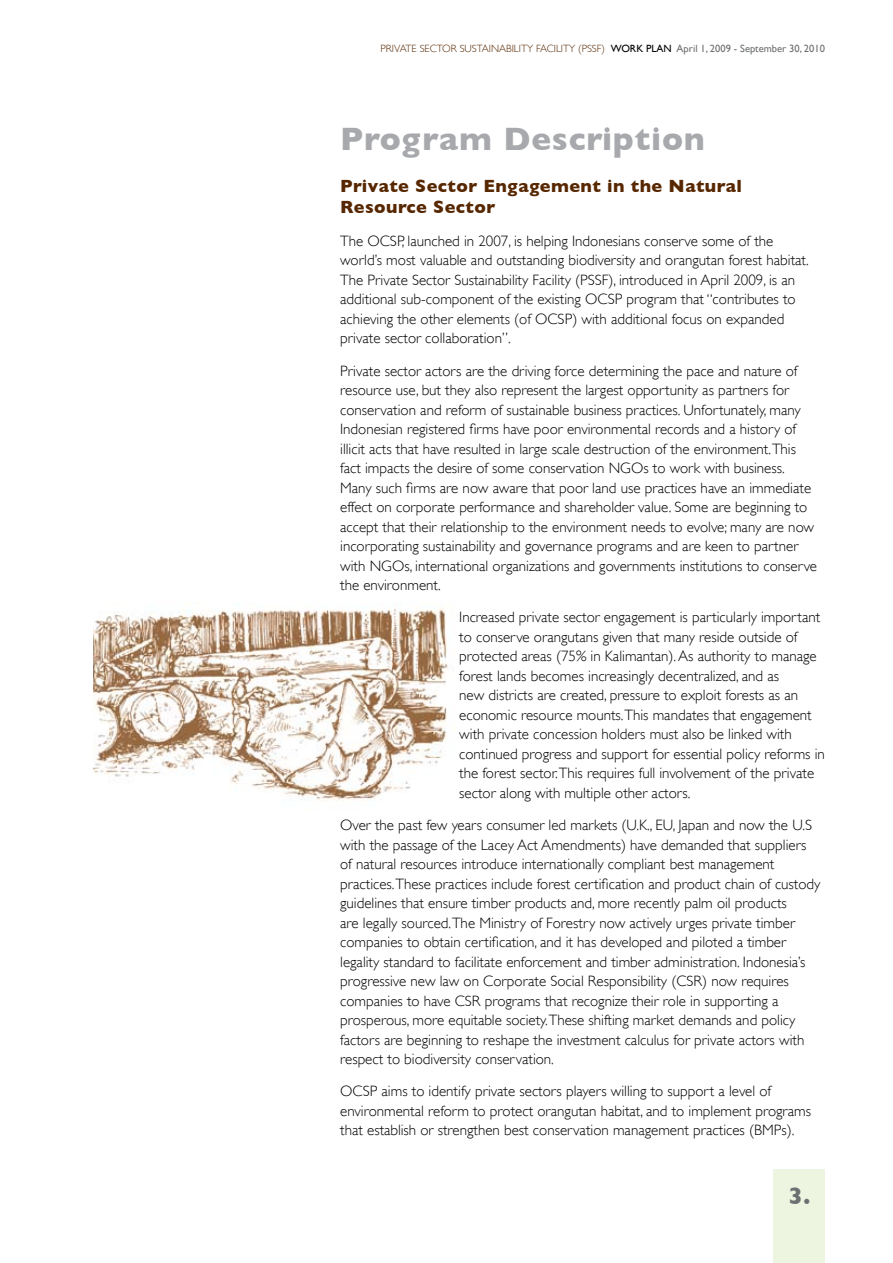
<style>
.page{position:relative;width:893px;height:1263px;background:#fff}
.page>*{position:absolute;margin:0;border:0;box-sizing:border-box;transform-origin:0 0}
.t1{font:700 33px "Gill Sans";letter-spacing:.025em;color:#a7a9ac}
.t2{font:700 24px "Gill Sans";color:#6d6f71}
.t3{font:700 18px/21px "Gill Sans";letter-spacing:.025em;color:#572700}
.t4{font:300 15px/19.5px "Gill Sans";color:#000}
.t5{font:300 10.5px "Gill Sans";color:#572700}
.s1{font-weight:400;color:#000}
.s2{font-weight:400;color:#6d6f71}
</style>
<div class="page">
<img style="left:94px;top:602px;width:354px;height:199px">
<div style="left:774px;top:1169px;width:51px;height:94px;background:#edf4df"></div>
<p class="t5" style="left:380px;top:42px;width:446px">PRIVATE SECTOR SUSTAINABILITY FACILITY (PSSF) <span class="s1">WORK PLAN</span> <span class="s2">April 1, 2009 - September 30, 2010</span></p>
<h1 class="t1" style="left:340px;top:120px;width:366px">Program Description</h1>
<p class="t3" style="left:340px;top:176px;width:403px">Private Sector Engagement in the Natural<br>Resource Sector</p>
<p class="t4" style="left:340px;top:231px;width:470px">The OCSP, launched in 2007, is helping Indonesians conserve some of the world’s most valuable and outstanding biodiversity and orangutan forest habitat.<br>The Private Sector Sustainability Facility (PSSF), introduced in April 2009, is an additional sub-component of the existing OCSP program that “contributes to achieving the other elements (of OCSP) with additional focus on expanded private sector collaboration”.</p>
<p class="t4" style="left:340px;top:361px;width:478px">Private sector actors are the driving force determining the pace and nature of resource use, but they also represent the largest opportunity as partners for conservation and reform of sustainable business practices. Unfortunately, many Indonesian registered firms have poor environmental records and a history of illicit acts that have resulted in large scale destruction of the environment.This fact impacts the desire of some conservation NGOs to work with business.<br>Many such firms are now aware that poor land use practices have an immediate effect on corporate performance and shareholder value. Some are beginning to accept that their relationship to the environment needs to evolve; many are now incorporating sustainability and governance programs and are keen to partner with NGOs, international organizations and governments institutions to conserve the environment.</p>
<p class="t4" style="left:459px;top:607px;width:367px">Increased private sector engagement is particularly important to conserve orangutans given that many reside outside of protected areas (75% in Kalimantan). As authority to manage forest lands becomes increasingly decentralized, and as<br>new districts are created, pressure to exploit forests as an economic resource mounts.This mandates that engagement with private concession holders must also be linked with continued progress and support for essential policy reforms in the forest sector.This requires full involvement of the private sector along with multiple other actors.</p>
<p class="t4" style="left:340px;top:815px;width:482px">Over the past few years consumer led markets (U.K., EU, Japan and now the U.S with the passage of the Lacey Act Amendments) have demanded that suppliers of natural resources introduce internationally compliant best management practices.These practices include forest certification and product chain of custody guidelines that ensure timber products and, more recently palm oil products<br>are legally sourced.The Ministry of Forestry now actively urges private timber companies to obtain certification, and it has developed and piloted a timber legality standard to facilitate enforcement and timber administration. Indonesia’s progressive new law on Corporate Social Responsibility (CSR) now requires companies to have CSR programs that recognize their role in supporting a prosperous, more equitable society.These shifting market demands and policy factors are beginning to reshape the investment calculus for private actors with respect to biodiversity conservation.</p>
<p class="t4" style="left:340px;top:1081px;width:472px">OCSP aims to identify private sectors players willing to support a level of environmental reform to protect orangutan habitat, and to implement programs that establish or strengthen best conservation management practices (BMPs).</p>
<h2 class="t2" style="left:789px;top:1182px;width:23px">3.</h2>
</div>
